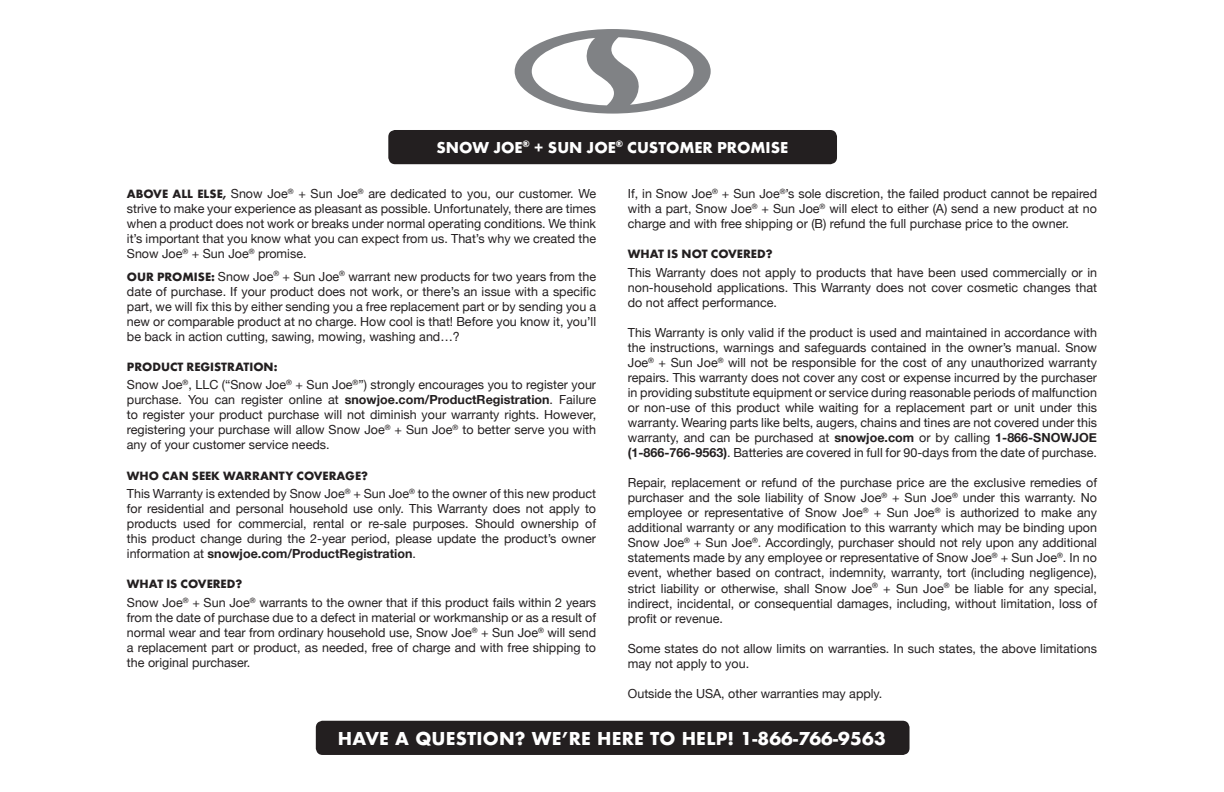
<style>
.page{position:relative;width:1224px;height:792px;background:#fff}
.page>*{position:absolute;margin:0;border:0;box-sizing:border-box;transform-origin:0 0}
.t1{font:700 17.2px "Futura";letter-spacing:.01em;color:#fff}
.t2{font:700 16.4px "Futura T";color:#fff}
.t3{font:12.6px/15px "Helvetica Neue";color:#231f20;text-align:justify}
.t4{font:700 12.6px "Futura T";color:#231f20}
.s1{font-family:"Futura T";font-weight:700}
.s2{font-weight:700}
</style>
<div class="page">
<div style="left:316px;top:721px;width:594px;height:34px;background:#231f20;border-radius:7px"></div>
<div style="left:388px;top:130px;width:449px;height:34px;background:#231f20;border-radius:7px"></div>
<svg style="left:515px;top:29px;width:196px;height:85px"></svg>
<h2 class="t2" style="left:436px;top:137px;width:353px">SNOW JOE<sup>®</sup> + SUN JOE<sup>®</sup> CUSTOMER PROMISE</h2>
<p class="t3" style="left:127px;top:187px;width:471px"><span class="s1">ABOVE ALL ELSE,</span> Snow Joe<sup>®</sup> + Sun Joe<sup>®</sup> are dedicated to you, our customer. We strive to make your experience as pleasant as possible. Unfortunately, there are times when a product does not work or breaks under normal operating conditions. We think it’s important that you know what you can expect from us. That’s why we created the Snow Joe<sup>®</sup> + Sun Joe<sup>®</sup> promise.</p>
<p class="t3" style="left:127px;top:269px;width:471px"><span class="s1">OUR PROMISE:</span> Snow Joe<sup>®</sup> + Sun Joe<sup>®</sup> warrant new products for two years from the date of purchase. If your product does not work, or there’s an issue with a specific part, we will fix this by either sending you a free replacement part or by sending you a new or comparable product at no charge. How cool is that! Before you know it, you’ll be back in action cutting, sawing, mowing, washing and…?</p>
<p class="t4" style="left:127px;top:359px;width:152px">PRODUCT REGISTRATION:</p>
<p class="t3" style="left:127px;top:378px;width:471px">Snow Joe<sup>®</sup>, LLC (“Snow Joe<sup>®</sup> + Sun Joe<sup>®</sup>”) strongly encourages you to register your purchase. You can register online at <span class="s2">snowjoe.com/ProductRegistration</span>. Failure to register your product purchase will not diminish your warranty rights. However, registering your purchase will allow Snow Joe<sup>®</sup> + Sun Joe<sup>®</sup> to better serve you with any of your customer service needs.</p>
<p class="t4" style="left:127px;top:468px;width:243px">WHO CAN SEEK WARRANTY COVERAGE?</p>
<p class="t3" style="left:127px;top:487px;width:471px">This Warranty is extended by Snow Joe<sup>®</sup> + Sun Joe<sup>®</sup> to the owner of this new product for residential and personal household use only. This Warranty does not apply to products used for commercial, rental or re-sale purposes. Should ownership of this product change during the 2-year period, please update the product’s owner information at <span class="s2">snowjoe.com/ProductRegistration</span>.</p>
<p class="t4" style="left:127px;top:577px;width:117px">WHAT IS COVERED?</p>
<p class="t3" style="left:127px;top:596px;width:471px">Snow Joe<sup>®</sup> + Sun Joe<sup>®</sup> warrants to the owner that if this product fails within 2 years from the date of purchase due to a defect in material or workmanship or as a result of normal wear and tear from ordinary household use, Snow Joe<sup>®</sup> + Sun Joe<sup>®</sup> will send a replacement part or product, as needed, free of charge and with free shipping to the original purchaser.</p>
<p class="t3" style="left:628px;top:187px;width:471px">If, in Snow Joe<sup>®</sup> + Sun Joe<sup>®</sup>’s sole discretion, the failed product cannot be repaired with a part, Snow Joe<sup>®</sup> + Sun Joe<sup>®</sup> will elect to either (A) send a new product at no charge and with free shipping or (B) refund the full purchase price to the owner.</p>
<p class="t4" style="left:628px;top:247px;width:146px">WHAT IS NOT COVERED?</p>
<p class="t3" style="left:628px;top:266px;width:471px">This Warranty does not apply to products that have been used commercially or in non-household applications. This Warranty does not cover cosmetic changes that do not affect performance.</p>
<p class="t3" style="left:628px;top:326px;width:471px">This Warranty is only valid if the product is used and maintained in accordance with the instructions, warnings and safeguards contained in the owner’s manual. Snow Joe<sup>®</sup> + Sun Joe<sup>®</sup> will not be responsible for the cost of any unauthorized warranty repairs. This warranty does not cover any cost or expense incurred by the purchaser in providing substitute equipment or service during reasonable periods of malfunction or non-use of this product while waiting for a replacement part or unit under this warranty. Wearing parts like belts, augers, chains and tines are not covered under this warranty, and can be purchased at <span class="s2">snowjoe.com</span> or by calling <span class="s2">1-866-SNOWJOE (1-866-766-9563)</span>. Batteries are covered in full for 90-days from the date of purchase.</p>
<p class="t3" style="left:628px;top:476px;width:471px">Repair, replacement or refund of the purchase price are the exclusive remedies of purchaser and the sole liability of Snow Joe<sup>®</sup> + Sun Joe<sup>®</sup> under this warranty. No employee or representative of Snow Joe<sup>®</sup> + Sun Joe<sup>®</sup> is authorized to make any additional warranty or any modification to this warranty which may be binding upon Snow Joe<sup>®</sup> + Sun Joe<sup>®</sup>. Accordingly, purchaser should not rely upon any additional statements made by any employee or representative of Snow Joe<sup>®</sup> + Sun Joe<sup>®</sup>. In no event, whether based on contract, indemnity, warranty, tort (including negligence), strict liability or otherwise, shall Snow Joe<sup>®</sup> + Sun Joe<sup>®</sup> be liable for any special, indirect, incidental, or consequential damages, including, without limitation, loss of profit or revenue.</p>
<p class="t3" style="left:628px;top:641px;width:471px">Some states do not allow limits on warranties. In such states, the above limitations may not apply to you.</p>
<p class="t3" style="left:628px;top:686px;width:256px">Outside the USA, other warranties may apply.</p>
<h1 class="t1" style="left:338px;top:726px;width:549px">HAVE A QUESTION? WE’RE HERE TO HELP! 1-866-766-9563</h1>
</div>
